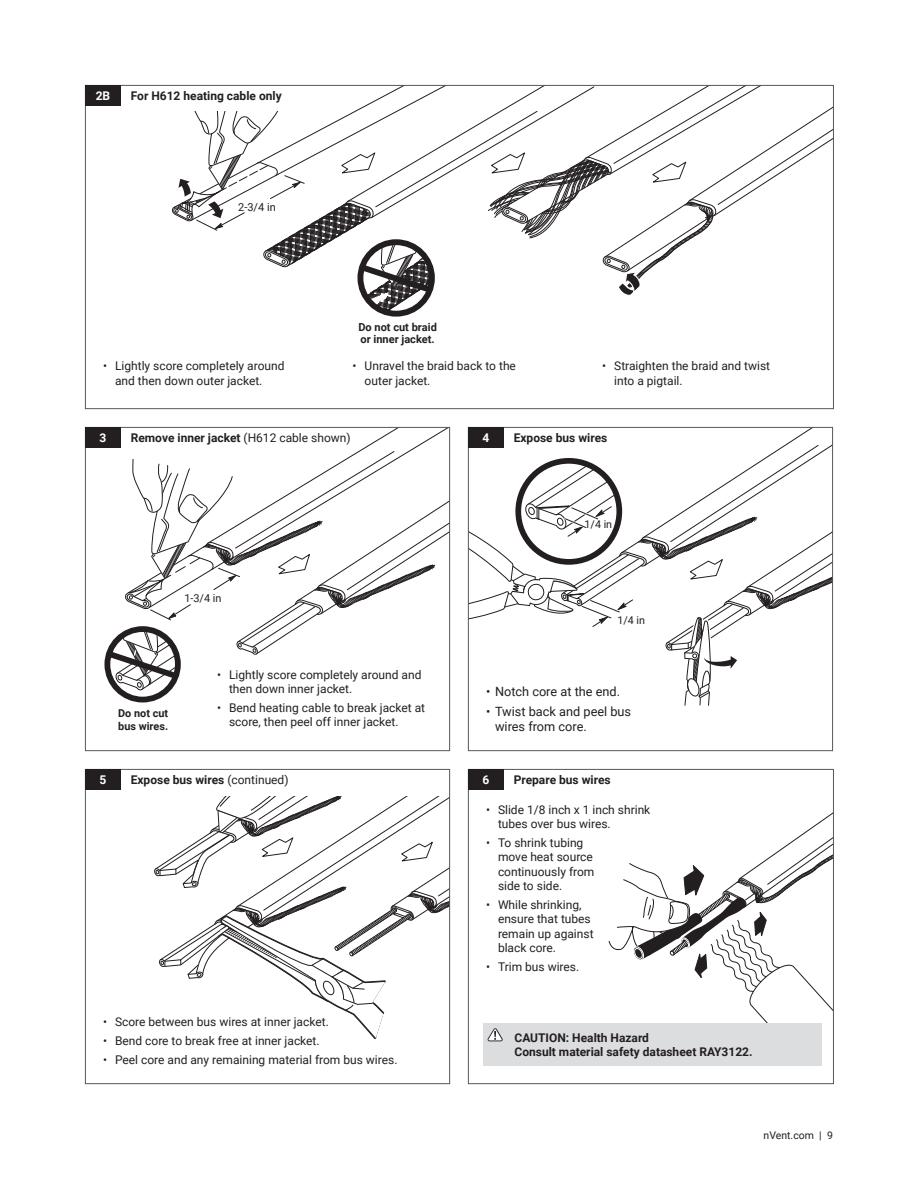
<style>
.page{position:relative;width:918px;height:1188px;background:#fff}
.page>*{position:absolute;margin:0;border:0;box-sizing:border-box;transform-origin:0 0}
.t1{font:12.75px/15.3px "Roboto";color:#231f20}
.t2{font:12px/14.4px "Roboto";color:#231f20}
.t3{font:700 12px/14.4px "Roboto";color:#231f20}
.t4{font:700 12px "Roboto";color:#fff}
.t5{font:700 11.1px/11.7px "Roboto";color:#231f20}
.t6{font:11.1px "Roboto";color:#231f20}
.t7{font:700 10.95px/13px "Roboto";color:#231f20}
.t8{font:10.95px "Roboto";color:#231f20}
.t9{font:10.65px "Roboto";color:#231f20}
.t10{font:10.5px "Roboto";color:#231f20}
.s1{font-weight:400}
</style>
<div class="page">
<svg style="left:172px;top:87px;width:660px;height:226px"></svg>
<div style="left:155px;top:85px;width:172px;height:26px;background:#fff"></div>
<div style="left:104px;top:626px;width:77px;height:76px;border:6px solid #231f20;border-radius:50%"></div>
<svg style="left:104px;top:446px;width:344px;height:244px"></svg>
<div style="left:85px;top:427px;width:365px;height:324px;border:1px solid #57585a"></div>
<svg style="left:154px;top:796px;width:294px;height:244px"></svg>
<div style="left:85px;top:769px;width:365px;height:315px;border:1px solid #57585a"></div>
<svg style="left:608px;top:813px;width:224px;height:245px"></svg>
<div style="left:468px;top:769px;width:366px;height:315px;border:1px solid #57585a"></div>
<div style="left:85px;top:85px;width:36px;height:21px;background:#231f20"></div>
<div style="left:85px;top:427px;width:36px;height:21px;background:#231f20"></div>
<div style="left:85px;top:769px;width:36px;height:21px;background:#231f20"></div>
<div style="left:468px;top:769px;width:36px;height:21px;background:#231f20"></div>
<svg style="left:470px;top:444px;width:361px;height:262px"></svg>
<div style="left:468px;top:427px;width:365px;height:324px;border:1px solid #57585a"></div>
<div style="left:468px;top:427px;width:36px;height:21px;background:#231f20"></div>
<div style="left:483px;top:1024px;width:338px;height:42px;background:#dcdddf"></div>
<svg style="left:488px;top:1028px;width:15px;height:13px"></svg>
<p class="t4" style="left:96px;top:87px;width:16px">2B</p>
<p class="t3" style="left:131px;top:88px;width:152px">For H612 heating cable only</p>
<p class="t6" style="left:238px;top:199px;width:39px">2-3/4 in</p>
<p class="t5" style="left:358px;top:321px;width:80px">Do not cut braid or inner jacket.</p>
<p class="t2" style="left:115px;top:358px;width:171px;text-indent:-12px">• Lightly score completely around and then down outer jacket.</p>
<p class="t2" style="left:365px;top:358px;width:153px;text-indent:-12px">• Unravel the braid back to the outer jacket.</p>
<p class="t2" style="left:614px;top:358px;width:157px;text-indent:-12px">• Straighten the braid and twist into a pigtail.</p>
<p class="t4" style="left:100px;top:429px;width:8px">3</p>
<p class="t3" style="left:131px;top:430px;width:221px">Remove inner jacket <span class="s1">(H612 cable shown)</span></p>
<p class="t8" style="left:184px;top:590px;width:39px">1-3/4 in</p>
<p class="t7" style="left:118px;top:706px;width:51px">Do not cut bus wires.</p>
<p class="t2" style="left:229px;top:667px;width:194px;text-indent:-12px">• Lightly score completely around and then down inner jacket.</p>
<p class="t2" style="left:229px;top:700px;width:198px;text-indent:-12px">• Bend heating cable to break jacket at score, then peel off inner jacket.</p>
<p class="t4" style="left:483px;top:429px;width:8px">4</p>
<p class="t3" style="left:514px;top:430px;width:95px">Expose bus wires</p>
<p class="t9" style="left:585px;top:517px;width:29px">1/4 in</p>
<p class="t9" style="left:617px;top:612px;width:29px">1/4 in</p>
<p class="t1" style="left:486px;top:683px;width:136px">• Notch core at the end.</p>
<p class="t1" style="left:495px;top:703px;width:138px;text-indent:-9px">• Twist back and peel bus wires from core.</p>
<p class="t3" style="left:131px;top:772px;width:159px">Expose bus wires <span class="s1">(continued)</span></p>
<p class="t4" style="left:100px;top:771px;width:8px">5</p>
<p class="t4" style="left:483px;top:771px;width:8px">6</p>
<p class="t3" style="left:514px;top:772px;width:98px">Prepare bus wires</p>
<p class="t2" style="left:103px;top:1014px;width:227px">• Score between bus wires at inner jacket.</p>
<p class="t2" style="left:103px;top:1033px;width:218px">• Bend core to break free at inner jacket.</p>
<p class="t2" style="left:103px;top:1052px;width:296px">• Peel core and any remaining material from bus wires.</p>
<p class="t2" style="left:498px;top:802px;width:154px;text-indent:-12px">• Slide 1/8 inch x 1 inch shrink tubes over bus wires.</p>
<p class="t2" style="left:498px;top:835px;width:98px;text-indent:-12px">• To shrink tubing move heat source continuously from side to side.</p>
<p class="t2" style="left:498px;top:897px;width:97px;text-indent:-12px">• While shrinking, ensure that tubes remain up against black core.</p>
<p class="t2" style="left:486px;top:959px;width:95px">• Trim bus wires.</p>
<p class="t3" style="left:515px;top:1030px;width:240px">CAUTION: Health Hazard<br>Consult material safety datasheet RAY3122.</p>
<p class="t10" style="left:764px;top:1128px;width:71px">nVent.com | 9</p>
</div>
